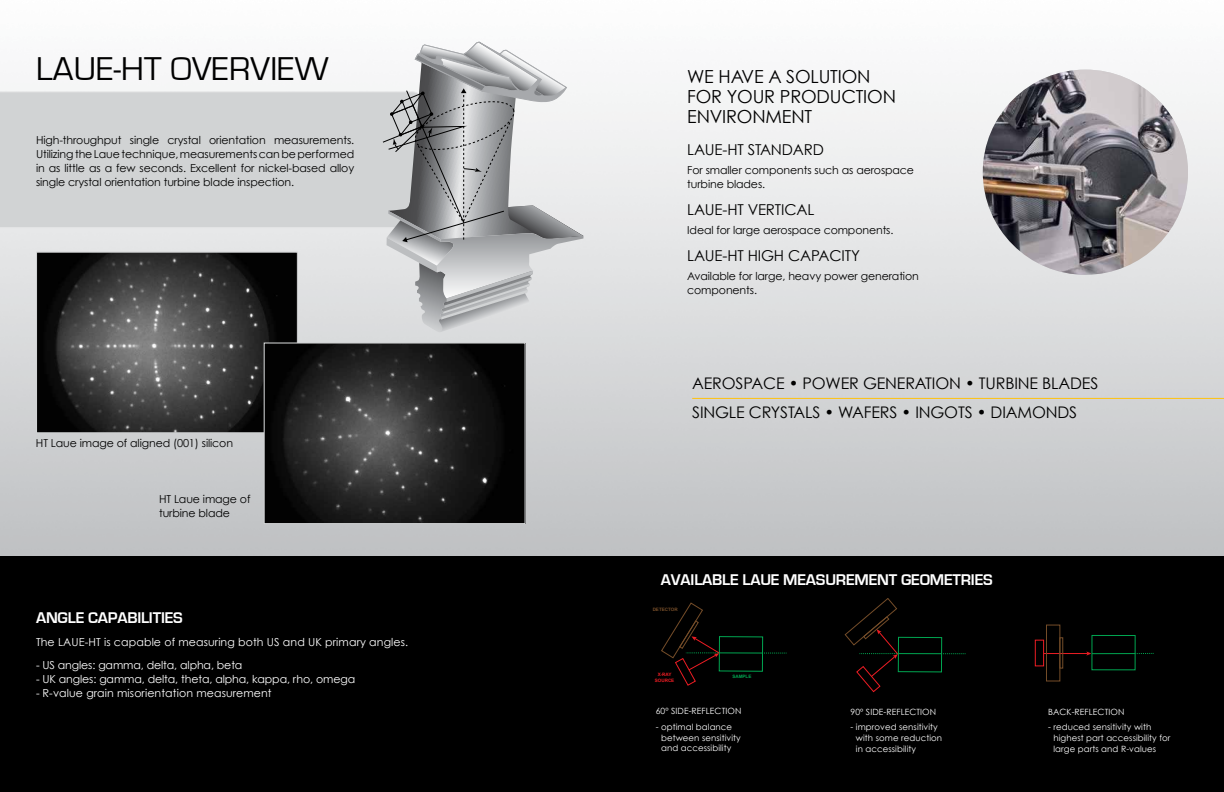
<style>
.page{position:relative;width:1224px;height:792px;background:#fff}
.page>*{position:absolute;margin:0;border:0;box-sizing:border-box;transform-origin:0 0}
.t1{font:34px "Eurostile";letter-spacing:.01em;color:#000}
.t2{font:18px/20px "Century Gothic";letter-spacing:-.01em;color:#000}
.t3{font:16px/29.9px "Century Gothic";letter-spacing:-.01em;color:#000}
.t4{font:700 16px "Eurostile";letter-spacing:-.01em;color:#fff}
.t5{font:15px "Century Gothic";letter-spacing:-.01em;color:#000}
.t6{font:11px/14px "Century Gothic";letter-spacing:-.01em;color:#000}
.t7{font:11px "Century Gothic";letter-spacing:.01em;color:#fff}
.t8{font:11px "Century Gothic";letter-spacing:-.01em;color:#fff}
.t9{font:8.6px/10.9px "Century Gothic";letter-spacing:.01em;color:#fff}
.t10{font:700 4.6px/5.5px "Arial";color:#ed1d24;text-align:center}
.t11{font:700 4.6px "Arial";color:#754d29}
.t12{font:700 4.6px "Arial";color:#00a651}
</style>
<div class="page">
<img style="left:0;top:69px;width:1224px;height:488px">
<div style="left:0;top:557px;width:1224px;height:235px;background:#000"></div>
<div style="left:0;top:91px;width:382px;height:137px;background:#d1d3d4"></div>
<svg style="left:382px;top:41px;width:201px;height:294px"></svg>
<img style="left:38px;top:254px;width:258px;height:177px">
<div style="left:36px;top:252px;width:262px;height:181px;border:1px solid #d1d3d4"></div>
<img style="left:266px;top:344px;width:258px;height:178px">
<div style="left:264px;top:342px;width:262px;height:182px;border:1px solid #d1d3d4"></div>
<img style="left:983px;top:70px;width:205px;height:205px;border-radius:103px">
<hr style="left:692px;top:398px;width:532px;height:1px;background:#ffc20e">
<div style="left:898px;top:637px;width:44px;height:35px;border:1px solid #00a651"></div>
<svg style="left:845px;top:598px;width:54px;height:94px"></svg>
<hr style="left:898px;top:653px;width:44px;height:1px;background:#00a651">
<svg style="left:942px;top:653px;width:24px;height:1px"></svg>
<div style="left:1035px;top:640px;width:9px;height:26px;border:1px solid #ed1d24"></div>
<hr style="left:1044px;top:653px;width:44px;height:1px;background:#ed1d24">
<svg style="left:1086px;top:651px;width:5px;height:5px"></svg>
<div style="left:1092px;top:635px;width:43px;height:35px;border:1px solid #00a651"></div>
<svg style="left:1135px;top:653px;width:18px;height:1px"></svg>
<hr style="left:1092px;top:653px;width:43px;height:1px;background:#00a651">
<div style="left:1046px;top:625px;width:14px;height:56px;border:1px solid #754d29"></div>
<div style="left:1060px;top:638px;width:3px;height:30px;border:1px solid #754d29"></div>
<svg style="left:661px;top:602px;width:126px;height:84px"></svg>
<h1 class="t1" style="left:36px;top:50px;width:294px">LAUE-HT OVERVIEW</h1>
<p class="t6" style="left:36px;top:132px;width:320px;text-align:justify">High-throughput single crystal orientation measurements.<br>Utilizing the Laue technique, measurements can be performed in as little as a few seconds. Excellent for nickel-based alloy single crystal orientation turbine blade inspection.</p>
<p class="t6" style="left:36px;top:436px;width:199px">HT Laue image of aligned (001) silicon</p>
<p class="t6" style="left:159px;top:492px;width:93px">HT Laue image of turbine blade</p>
<h3 class="t4" style="left:36px;top:609px;width:148px">ANGLE CAPABILITIES</h3>
<p class="t7" style="left:36px;top:635px;width:374px">The LAUE-HT is capable of measuring both US and UK primary angles.</p>
<p class="t8" style="left:36px;top:658px;width:208px">- US angles: gamma, delta, alpha, beta</p>
<p class="t8" style="left:36px;top:672px;width:321px">- UK angles: gamma, delta, theta, alpha, kappa, rho, omega</p>
<p class="t7" style="left:36px;top:686px;width:237px">- R-value grain misorientation measurement</p>
<h2 class="t2" style="left:687px;top:66px;width:210px">WE HAVE A SOLUTION<br>FOR YOUR PRODUCTION<br>ENVIRONMENT</h2>
<h3 class="t5" style="left:687px;top:141px;width:138px">LAUE-HT STANDARD</h3>
<p class="t6" style="left:687px;top:162px;width:228px">For smaller components such as aerospace turbine blades.</p>
<h3 class="t5" style="left:687px;top:201px;width:129px">LAUE-HT VERTICAL</h3>
<p class="t6" style="left:687px;top:222px;width:208px">Ideal for large aerospace components.</p>
<h3 class="t5" style="left:687px;top:247px;width:174px">LAUE-HT HIGH CAPACITY</h3>
<p class="t6" style="left:687px;top:268px;width:233px">Available for large, heavy power generation components.</p>
<h3 class="t3" style="left:692px;top:368px;width:408px">AEROSPACE • POWER GENERATION • TURBINE BLADES<br>SINGLE CRYSTALS • WAFERS • INGOTS • DIAMONDS</h3>
<h3 class="t4" style="left:661px;top:572px;width:333px">AVAILABLE LAUE MEASUREMENT GEOMETRIES</h3>
<p class="t11" style="left:653px;top:606px;width:27px">DETECTOR</p>
<p class="t10" style="left:655px;top:672px;width:21px">X-RAY<br>SOURCE</p>
<p class="t12" style="left:732px;top:673px;width:21px">SAMPLE</p>
<p class="t9" style="left:656px;top:705px;width:87px">60º SIDE-REFLECTION</p>
<p class="t9" style="left:661px;top:721px;width:81px;text-indent:-5px">- optimal balance between sensitivity and accessibility</p>
<p class="t9" style="left:851px;top:706px;width:87px">90º SIDE-REFLECTION</p>
<p class="t9" style="left:856px;top:721px;width:88px;text-indent:-5px">- improved sensitivity with some reduction in accessibility</p>
<p class="t9" style="left:1048px;top:706px;width:78px">BACK-REFLECTION</p>
<p class="t9" style="left:1053px;top:721px;width:119px;text-indent:-5px">- reduced sensitivity with highest part accessibility for large parts and R-values</p>
</div>
